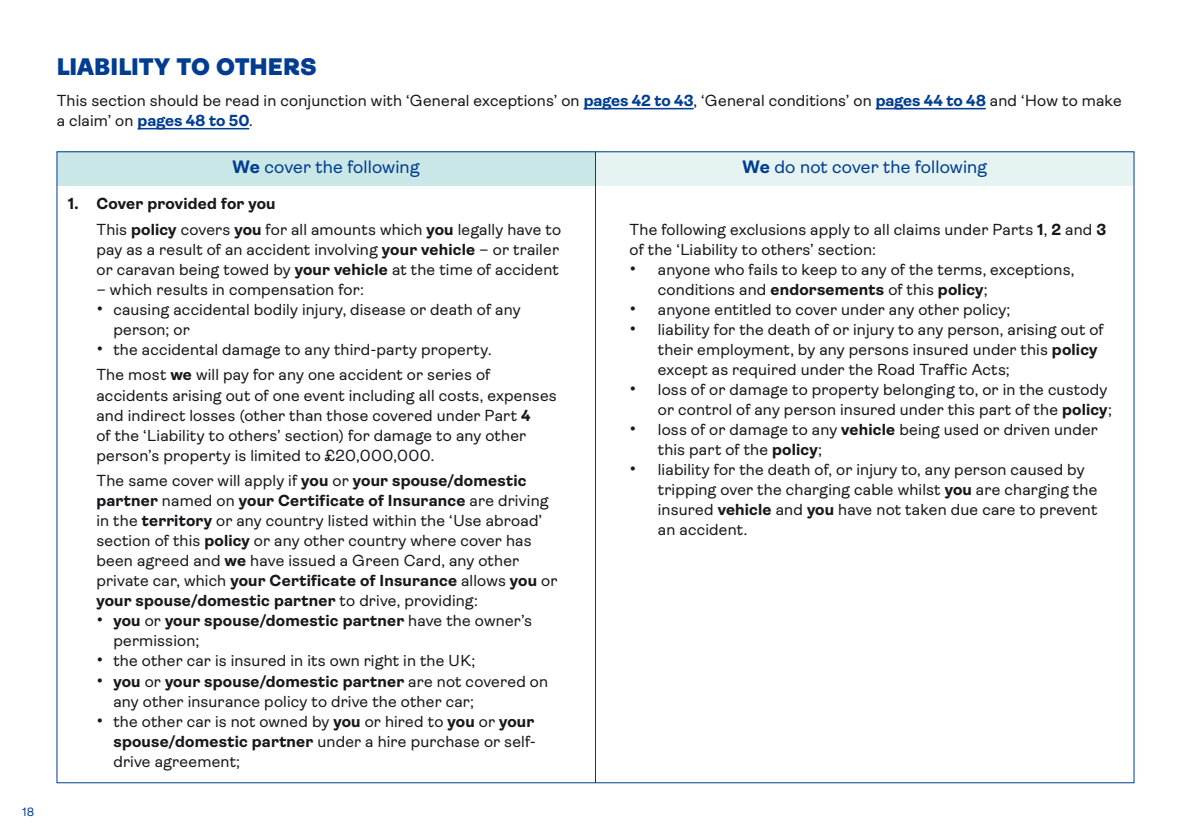
<style>
.page{position:relative;width:1191px;height:840px;background:#fff}
.page>*{position:absolute;margin:0;border:0;box-sizing:border-box;transform-origin:0 0}
.t1{font:900 24px "Ambit";letter-spacing:.005em;color:#003d90}
.t2{font:18px "Ambit";letter-spacing:.005em;color:#003d90}
.t3{font:16px/20px "Ambit";letter-spacing:.01em;color:#1a171c}
.t4{font:700 16px/20px "Ambit";letter-spacing:.015em;color:#1a171c}
.t5{font:12px "Ambit";color:#003d90}
.s1{font-weight:700;color:#003d90}
.s2{font-weight:700}
.s3{font-size:20px}
.s4{font-weight:400}
.s5{font-weight:400;font-size:20px}
</style>
<div class="page">
<hr style="left:138px;top:128px;width:111px;height:1px;background:#003d90">
<div style="left:57px;top:151px;width:538px;height:35px;background:#cae7e8"></div>
<div style="left:595px;top:151px;width:539px;height:35px;background:#e6f3f3"></div>
<hr style="left:595px;top:151px;width:1px;height:631px;background:#003d90">
<hr style="left:583px;top:108px;width:110px;height:1px;background:#003d90">
<hr style="left:875px;top:108px;width:110px;height:1px;background:#003d90">
<p class="t5" style="left:23px;top:804px;width:13px">18</p>
<h4 class="t1" style="left:57px;top:53px;width:261px">LIABILITY TO OTHERS</h4>
<p class="t3" style="left:57px;top:91px;width:1066px">This section should be read in conjunction with ‘General exceptions’ on <span class="s1">pages 42 to 43</span>, ‘General conditions’ on <span class="s1">pages 44 to 48</span> and ‘How to make a claim’ on <span class="s1">pages 48 to 50</span>.</p>
<p class="t2" style="left:232px;top:157px;width:189px"><span class="s2">We</span> cover the following</p>
<p class="t2" style="left:742px;top:157px;width:246px"><span class="s2">We</span> do not cover the following</p>
<p class="t3" style="left:96px;top:191px;width:466px;line-height:25.6px;text-indent:-28px"><span class="s2">1. Cover provided for you<br></span>This <span class="s2">policy</span> covers <span class="s2">you</span> for all amounts which <span class="s2">you</span> legally have to</p>
<p class="t3" style="left:629px;top:219px;width:478px">The following exclusions apply to all claims under Parts <span class="s2">1</span>, <span class="s2">2</span> and <span class="s2">3</span></p>
<p class="t3" style="left:96px;top:239px;width:464px">pay as a result of an accident involving <span class="s2">your vehicle</span> – or trailer</p>
<p class="t3" style="left:629px;top:239px;width:248px">of the ‘Liability to others’ section:</p>
<p class="t3" style="left:96px;top:259px;width:464px">or caravan being towed by <span class="s2">your vehicle</span> at the time of accident</p>
<p class="t3" style="left:629px;top:259px;width:446px"><span class="s3">•</span> anyone who fails to keep to any of the terms, exceptions,</p>
<p class="t3" style="left:96px;top:279px;width:269px">– which results in compensation for:</p>
<p class="t3" style="left:658px;top:279px;width:331px">conditions and <span class="s2">endorsements</span> of this <span class="s2">policy</span>;</p>
<p class="t3" style="left:96px;top:299px;width:426px"><span class="s3">•</span> causing accidental bodily injury, disease or death of any</p>
<p class="t3" style="left:629px;top:299px;width:382px"><span class="s3">•</span> anyone entitled to cover under any other policy;</p>
<p class="t3" style="left:113px;top:319px;width:78px">person; or</p>
<p class="t3" style="left:629px;top:319px;width:476px"><span class="s3">•</span> liability for the death of or injury to any person, arising out of</p>
<p class="t3" style="left:96px;top:339px;width:396px"><span class="s3">•</span> the accidental damage to any third-party property.</p>
<p class="t3" style="left:658px;top:339px;width:441px">their employment, by any persons insured under this <span class="s2">policy </span>except as required under the Road Traffic Acts;</p>
<p class="t3" style="left:96px;top:365px;width:395px">The most <span class="s2">we</span> will pay for any one accident or series of</p>
<p class="t3" style="left:629px;top:379px;width:479px"><span class="s3">•</span> loss of or damage to property belonging to, or in the custody</p>
<p class="t3" style="left:96px;top:385px;width:462px">accidents arising out of one event including all costs, expenses</p>
<p class="t3" style="left:658px;top:399px;width:455px">or control of any person insured under this part of the <span class="s2">policy</span>;</p>
<p class="t3" style="left:96px;top:405px;width:436px">and indirect losses (other than those covered under Part <span class="s2">4</span></p>
<p class="t3" style="left:629px;top:419px;width:470px"><span class="s3">•</span> loss of or damage to any <span class="s2">vehicle</span> being used or driven under</p>
<p class="t3" style="left:96px;top:425px;width:431px">of the ‘Liability to others’ section) for damage to any other</p>
<p class="t3" style="left:658px;top:439px;width:166px">this part of the <span class="s2">policy</span>;</p>
<p class="t3" style="left:96px;top:445px;width:339px">person’s property is limited to £20,000,000.</p>
<p class="t3" style="left:629px;top:459px;width:456px"><span class="s3">•</span> liability for the death of, or injury to, any person caused by</p>
<p class="t3" style="left:96px;top:470px;width:431px">The same cover will apply if <span class="s2">you</span> or <span class="s2">your spouse/domestic</span></p>
<p class="t3" style="left:658px;top:479px;width:441px">tripping over the charging cable whilst <span class="s2">you</span> are charging the</p>
<h6 class="t4" style="left:96px;top:490px;width:454px">partner <span class="s4">named on</span> your Certificate of Insurance <span class="s4">are driving</span></h6>
<p class="t3" style="left:658px;top:499px;width:441px">insured <span class="s2">vehicle</span> and <span class="s2">you</span> have not taken due care to prevent</p>
<p class="t3" style="left:96px;top:510px;width:447px">in the <span class="s2">territory</span> or any country listed within the ‘Use abroad’</p>
<p class="t3" style="left:658px;top:519px;width:91px">an accident.</p>
<p class="t3" style="left:96px;top:530px;width:462px">section of this <span class="s2">policy</span> or any other country where cover has been agreed and <span class="s2">we</span> have issued a Green Card, any other private car, which <span class="s2">your Certificate of Insurance</span> allows <span class="s2">you</span> or <span class="s2">your spouse/domestic partner</span> to drive, providing:</p>
<p class="t4" style="left:113px;top:610px;width:420px;text-indent:-17px"><span class="s5">•</span> you <span class="s4">or</span> your spouse/domestic partner <span class="s4">have the owner’s permission;</span></p>
<p class="t3" style="left:96px;top:650px;width:380px"><span class="s3">•</span> the other car is insured in its own right in the UK;</p>
<p class="t3" style="left:113px;top:670px;width:436px;text-indent:-17px"><span class="s3">•</span> <span class="s2">you</span> or <span class="s2">your spouse/domestic partner</span> are not covered on any other insurance policy to drive the other car;</p>
<p class="t3" style="left:113px;top:710px;width:424px;text-align:justify;text-indent:-17px"><span class="s3">•</span> the other car is not owned by <span class="s2">you</span> or hired to <span class="s2">you</span> or <span class="s2">your spouse/domestic partner</span> under a hire purchase or self&shy;drive agreement;</p>
</div>
